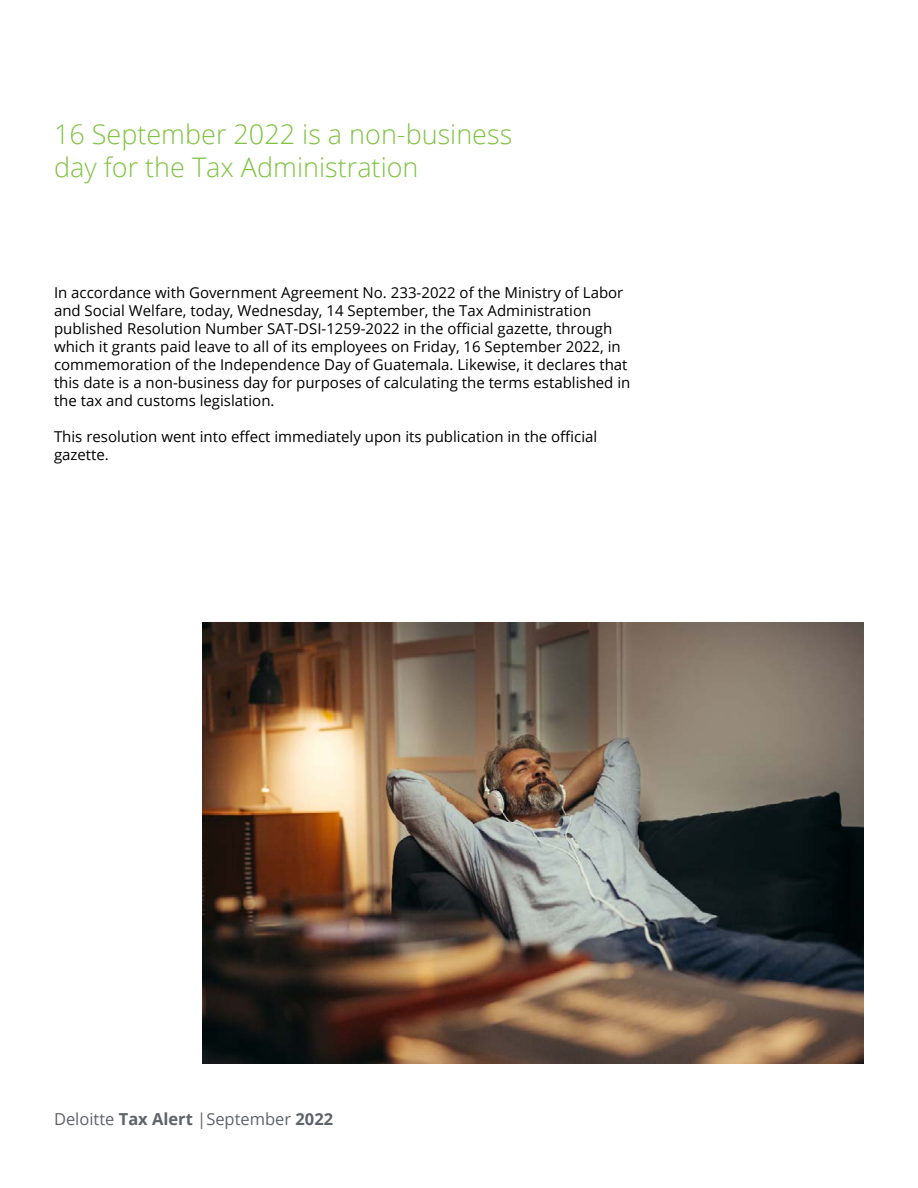
<style>
.page{position:relative;width:918px;height:1188px;background:#fff}
.page>*{position:absolute;margin:0;border:0;box-sizing:border-box;transform-origin:0 0}
.t1{font:300 27px/32.4px "Open Sans";color:#80c342}
.t2{font:16.5px "Open Sans";color:#5f636a}
.t3{font:15px/18px "Open Sans";color:#000}
.s1{font-weight:700}
</style>
<div class="page">
<hr style="left:917px;top:0;width:1px;height:1187px;background:#000">
<img style="left:202px;top:623px;width:662px;height:441px">
<h1 class="t1" style="left:54px;top:118px;width:460px">16 September 2022 is a non-business day for the Tax Administration</h1>
<p class="t3" style="left:54px;top:283px;width:578px">In accordance with Government Agreement No. 233-2022 of the Ministry of Labor and Social Welfare, today, Wednesday, 14 September, the Tax Administration published Resolution Number SAT-DSI-1259-2022 in the official gazette, through which it grants paid leave to all of its employees on Friday, 16 September 2022, in commemoration of the Independence Day of Guatemala. Likewise, it declares that this date is a non-business day for purposes of calculating the terms established in the tax and customs legislation.</p>
<p class="t3" style="left:54px;top:427px;width:545px">This resolution went into effect immediately upon its publication in the official gazette.</p>
<p class="t2" style="left:54px;top:1108px;width:281px">Deloitte <span class="s1">Tax Alert</span> |September <span class="s1">2022</span></p>
</div>
